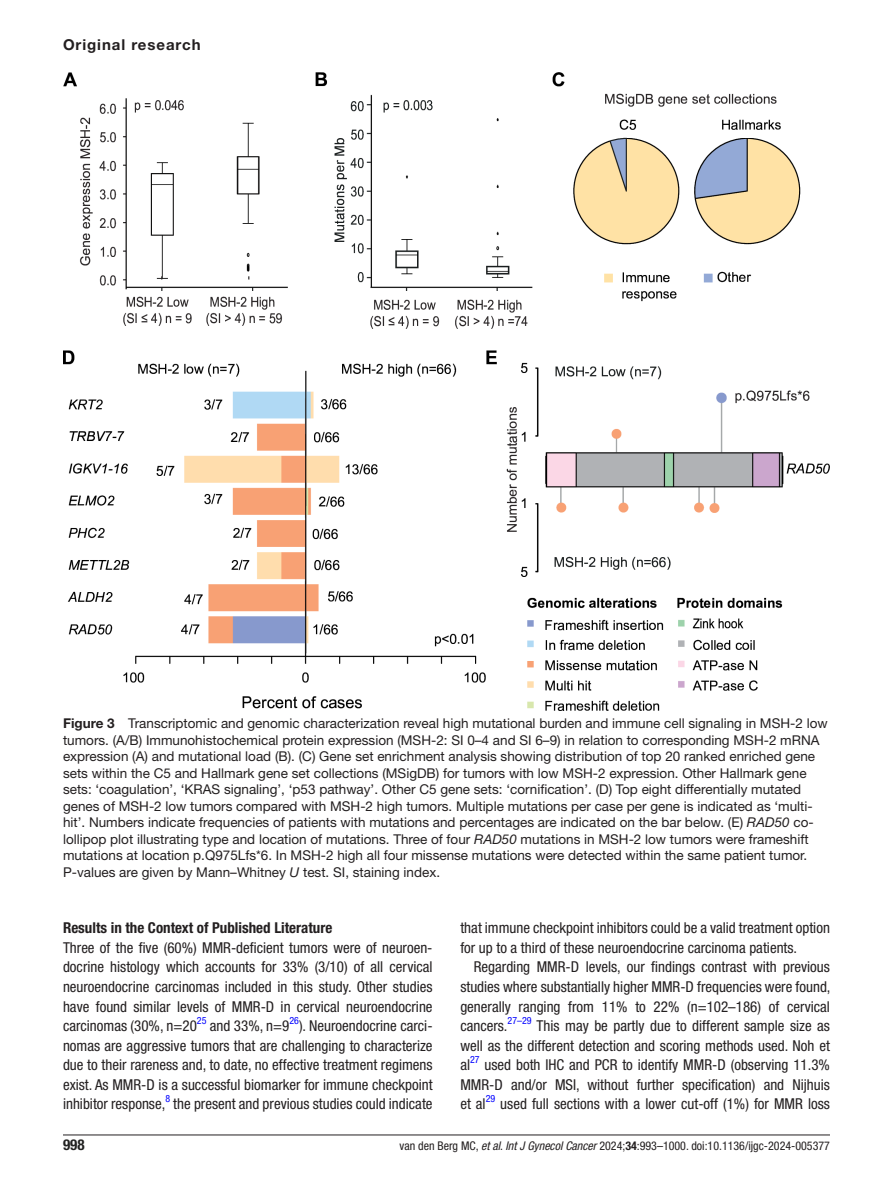
<style>
.page{position:relative;width:893px;height:1191px;background:#fff}
.page>*{position:absolute;margin:0;border:0;box-sizing:border-box;transform-origin:0 0}
.t1{font:condensed 15px/19.5px "Helvetica Neue LT Std";color:#231f20;text-align:justify}
.t2{font:700 condensed 15px "Helvetica Neue LT Std";color:#231f20}
.t3{font:700 15px "Helvetica Neue LT Std";letter-spacing:.065em;color:#231f20}
.t4{font:700 condensed 15px "Helvetica Neue LT Std";color:#222221}
.t5{font:13.5px/16.5px "Helvetica Neue LT Std";color:#231f20}
.t6{font:condensed 12px "Helvetica Neue LT Std";color:#231f20}
.t7{font:condensed 9.9px "Helvetica Neue LT Std";color:#00f}
.s1{font-weight:700}
.s2{font-style:italic}
</style>
<div class="page">
<hr style="left:63px;top:1134px;width:767px;height:1px;background:#231f20">
<img style="left:63px;top:73px;width:767px;height:637px">
<p class="t3" style="left:63px;top:35px;width:139px">Original research</p>
<p class="t5" style="left:63px;top:715px;width:766px"><span class="s1">Figure 3</span> Transcriptomic and genomic characterization reveal high mutational burden and immune cell signaling in MSH-2 low tumors. (A/B) Immunohistochemical protein expression (MSH-2: SI 0–4 and SI 6–9) in relation to corresponding MSH-2 mRNA expression (A) and mutational load (B). (C) Gene set enrichment analysis showing distribution of top 20 ranked enriched gene sets within the C5 and Hallmark gene set collections (MSigDB) for tumors with low MSH-2 expression. Other Hallmark gene sets: ‘coagulation’, ‘KRAS signaling’, ‘p53 pathway’. Other C5 gene sets: ‘cornification’. (D) Top eight differentially mutated genes of MSH-2 low tumors compared with MSH-2 high tumors. Multiple mutations per case per gene is indicated as ‘multi&shy;hit’. Numbers indicate frequencies of patients with mutations and percentages are indicated on the bar below. (E) <span class="s2">RAD50</span> co&shy;lollipop plot illustrating type and location of mutations. Three of four <span class="s2">RAD50</span> mutations in MSH-2 low tumors were frameshift mutations at location p.Q975Lfs*6. In MSH-2 high all four missense mutations were detected within the same patient tumor.<br>P-values are given by Mann–Whitney <span class="s2">U</span> test. SI, staining index.</p>
<p class="t2" style="left:63px;top:919px;width:271px">Results in the Context of Published Literature</p>
<p class="t1" style="left:63px;top:937px;width:371px">Three of the five (60%) MMR-deficient tumors were of neuroen&shy;docrine histology which accounts for 33% (3/10) of all cervical neuroendocrine carcinomas included in this study. Other studies have found similar levels of MMR-D in cervical neuroendocrine carcinomas (30%, n=20</p>
<p class="t7" style="left:197px;top:1015px;width:11px">25</p>
<p class="t1" style="left:210px;top:1016px;width:81px">and 33%, n=9</p>
<p class="t7" style="left:289px;top:1015px;width:11px">26</p>
<p class="t1" style="left:63px;top:1016px;width:371px;text-indent:236px">). Neuroendocrine carci&shy;nomas are aggressive tumors that are challenging to characterize due to their rareness and, to date, no effective treatment regimens exist. As MMR-D is a successful biomarker for immune checkpoint inhibitor response,<sup>8</sup> the present and previous studies could indicate</p>
<p class="t1" style="left:460px;top:918px;width:371px">that immune checkpoint inhibitors could be a valid treatment option for up to a third of these neuroendocrine carcinoma patients.</p>
<p class="t1" style="left:460px;top:957px;width:372px;text-indent:14px">Regarding MMR-D levels, our findings contrast with previous studies where substantially higher MMR-D frequencies were found, generally ranging from 11% to 22% (n=102–186) of cervical cancers.</p>
<p class="t7" style="left:508px;top:1015px;width:26px">27–29</p>
<p class="t1" style="left:460px;top:1016px;width:371px;text-indent:76px">This may be partly due to different sample size as well as the different detection and scoring methods used. Noh et al</p>
<p class="t7" style="left:470px;top:1054px;width:11px">27</p>
<p class="t1" style="left:460px;top:1055px;width:371px;text-indent:24px">used both IHC and PCR to identify MMR-D (observing 11.3% MMR-D and/or MSI, without further specification) and Nijhuis et al<sup>29</sup> used full sections with a lower cut-off (1%) for MMR loss</p>
<p class="t4" style="left:63px;top:1135px;width:23px">998</p>
<p class="t6" style="left:400px;top:1138px;width:432px">van den Berg MC, <span class="s2">et al</span>. <span class="s2">Int J Gynecol Cancer</span> 2024;<span class="s1">34</span>:993–1000. doi:10.1136/ijgc-2024-005377</p>
</div>
